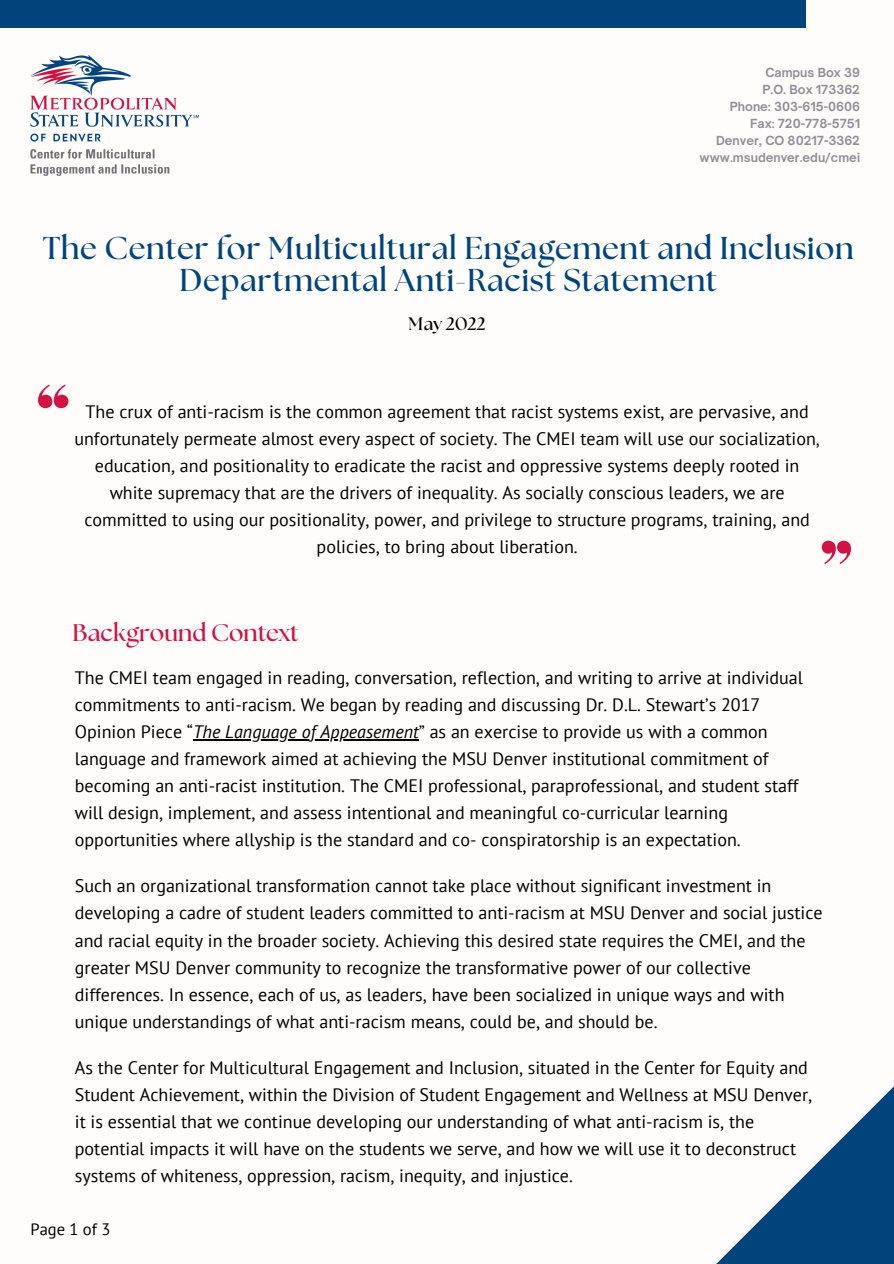
<style>
.page{position:relative;width:894px;height:1264px;background:#fff}
.page>*{position:absolute;margin:0;border:0;box-sizing:border-box;transform-origin:0 0}
.t1{font:700 31.5px/32.7px "The Seasons";letter-spacing:.02em;color:#00447c;text-align:center}
.t2{font:700 24px "The Seasons";color:#d11242}
.t3{font:18px/27px "PT Sans";color:#000}
.t4{font:700 18px "The Seasons";color:#000}
.t5{font:16.5px "PT Sans";color:#000}
.t6{font:700 12px "Open Sauce One";color:#919195}
.s1{font-style:italic}
</style>
<div class="page">
<div style="left:0;top:0;width:805px;height:28px;background:#00447c"></div>
<svg style="left:717px;top:1087px;width:176px;height:176px"></svg>
<svg style="left:38px;top:384px;width:30px;height:24px"></svg>
<svg style="left:821px;top:540px;width:29px;height:24px"></svg>
<img style="left:30px;top:54px;width:168px;height:121px">
<hr style="left:193px;top:739px;width:225px;height:1px;background:#000">
<p class="t6" style="left:765px;top:65px;width:96px">Campus Box 39</p>
<p class="t6" style="left:762px;top:82px;width:99px">P.O. Box 173362</p>
<p class="t6" style="left:729px;top:99px;width:132px">Phone: 303-615-0606</p>
<p class="t6" style="left:750px;top:116px;width:111px">Fax: 720-778-5751</p>
<p class="t6" style="left:716px;top:133px;width:145px">Denver, CO 80217-3362</p>
<p class="t6" style="left:699px;top:150px;width:162px">www.msudenver.edu/cmei</p>
<p class="t1" style="left:43px;top:233px;width:812px">The Center for Multicultural Engagement and Inclusion<br>Departmental Anti-Racist Statement</p>
<p class="t4" style="left:408px;top:316px;width:79px">May 2022</p>
<p class="t3" style="left:74px;top:397px;width:747px;text-align:center">The crux of anti-racism is the common agreement that racist systems exist, are pervasive, and unfortunately permeate almost every aspect of society. The CMEI team will use our socialization, education, and positionality to eradicate the racist and oppressive systems deeply rooted in white supremacy that are the drivers of inequality. As socially conscious leaders, we are committed to using our positionality, power, and privilege to structure programs, training, and policies, to bring about liberation.</p>
<p class="t2" style="left:73px;top:621px;width:227px">Background Context</p>
<p class="t3" style="left:75px;top:664px;width:729px">The CMEI team engaged in reading, conversation, reflection, and writing to arrive at individual commitments to anti-racism. We began by reading and discussing Dr. D.L. Stewart’s 2017<br>Opinion Piece “<span class="s1">The Language of Appeasement</span>” as an exercise to provide us with a common language and framework aimed at achieving the MSU Denver institutional commitment of becoming an anti-racist institution. The CMEI professional, paraprofessional, and student staff will design, implement, and assess intentional and meaningful co-curricular learning opportunities where allyship is the standard and co- conspiratorship is an expectation.</p>
<p class="t3" style="left:75px;top:872px;width:749px">Such an organizational transformation cannot take place without significant investment in developing a cadre of student leaders committed to anti-racism at MSU Denver and social justice and racial equity in the broader society. Achieving this desired state requires the CMEI, and the greater MSU Denver community to recognize the transformative power of our collective differences. In essence, each of us, as leaders, have been socialized in unique ways and with unique understandings of what anti-racism means, could be, and should be.</p>
<p class="t3" style="left:75px;top:1053px;width:738px">As the Center for Multicultural Engagement and Inclusion, situated in the Center for Equity and Student Achievement, within the Division of Student Engagement and Wellness at MSU Denver, it is essential that we continue developing our understanding of what anti-racism is, the potential impacts it will have on the students we serve, and how we will use it to deconstruct systems of whiteness, oppression, racism, inequity, and injustice.</p>
<p class="t5" style="left:30px;top:1217px;width:81px">Page 1 of 3</p>
</div>
